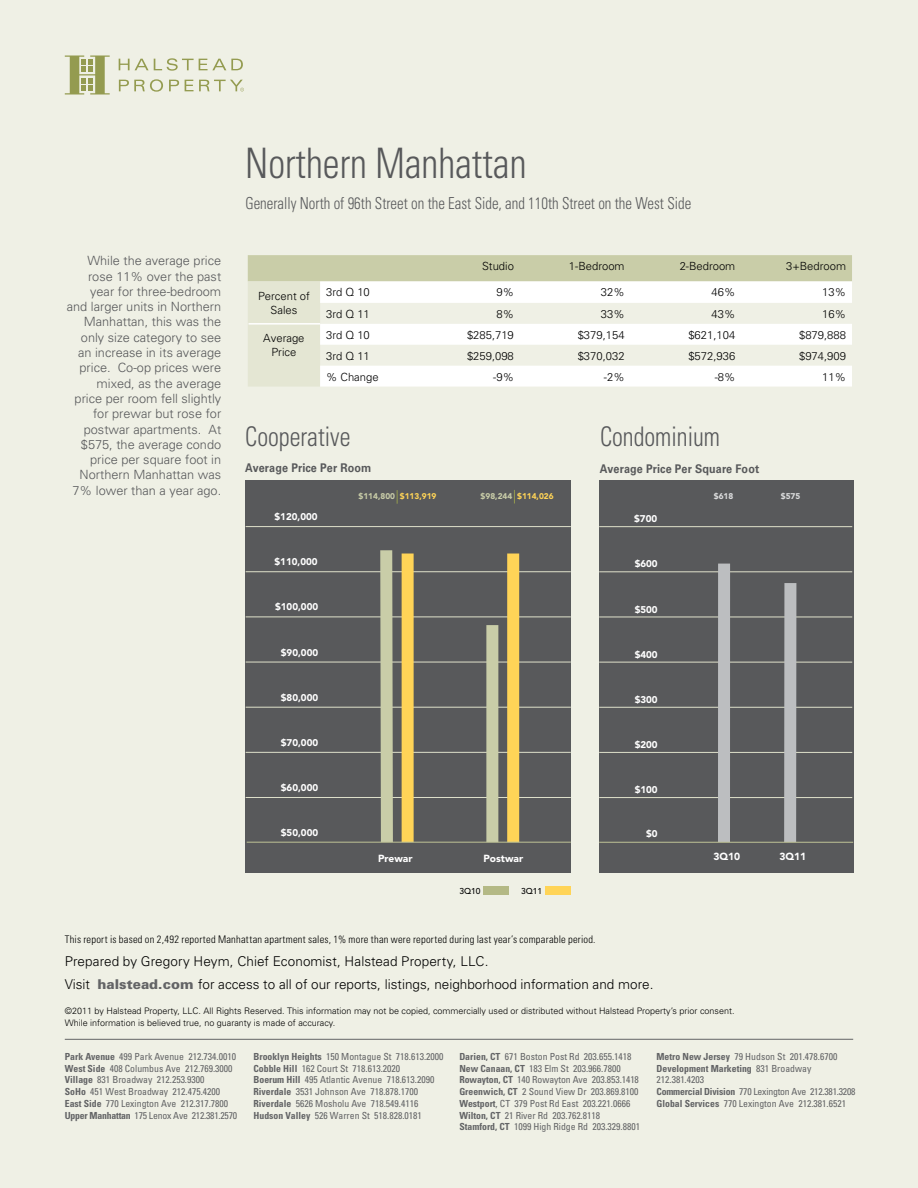
<style>
.page{position:relative;width:918px;height:1188px;background:#eff0e5}
.page>*{position:absolute;margin:0;border:0;box-sizing:border-box;transform-origin:0 0}
.t1{font:300 condensed 42px "Univers";color:#58595b;scale:.9 1}
.t2{font:300 condensed 27px "Univers";color:#58595b;scale:.9 1}
.t3{font:300 condensed 16.5px "Univers";color:#58595b;scale:.9 1}
.t4{font:300 13.5px "Univers";color:#000}
.t5{font:300 12.75px/15.3px "Univers";color:#58595b;text-align:right}
.t6{font:700 12px "Univers";letter-spacing:.01em;color:#58595b;scale:.9 1}
.t7{font:300 11.25px/13.5px "Univers";color:#000;text-align:center}
.t8{font:300 condensed 10.5px "Univers";letter-spacing:.025em;color:#000}
.t9{font:900 10.2px "Avenir";color:#fff}
.t10{font:condensed 9.75px/11.7px "Univers";color:#636466}
.t11{font:900 9.75px "Avenir";color:#fff}
.t12{font:300 9px/12px "Univers";color:#000}
.t13{font:500 8.4px "Avenir";color:#000}
.t14{font:900 8.25px "Avenir";color:#c9cda8}
.t15{font:900 8.25px "Avenir";color:#ffd457}
.t16{font:900 8.25px "Avenir";color:#dcddde}
.s1{color:#ffd457}
.s2{color:#c9cda8}
.s3{font-weight:900;color:#636466}
.s4{font-weight:700}
</style>
<div class="page">
<div style="left:246px;top:480px;width:325px;height:392px;background:#58595b"></div>
<hr style="left:246px;top:797px;width:325px;height:1px;background:#dfe1cb">
<hr style="left:246px;top:752px;width:325px;height:1px;background:#dfe1cb">
<hr style="left:246px;top:707px;width:325px;height:1px;background:#dfe1cb">
<hr style="left:246px;top:662px;width:325px;height:1px;background:#dfe1cb">
<hr style="left:246px;top:617px;width:325px;height:1px;background:#dfe1cb">
<hr style="left:246px;top:571px;width:325px;height:1px;background:#dfe1cb">
<hr style="left:246px;top:526px;width:325px;height:1px;background:#dfe1cb">
<div style="left:599px;top:480px;width:254px;height:393px;background:#58595b"></div>
<hr style="left:599px;top:797px;width:253px;height:1px;background:#dfe1cb">
<hr style="left:599px;top:752px;width:253px;height:1px;background:#dfe1cb">
<hr style="left:599px;top:707px;width:253px;height:1px;background:#dfe1cb">
<hr style="left:599px;top:662px;width:253px;height:1px;background:#dfe1cb">
<hr style="left:599px;top:617px;width:253px;height:1px;background:#dfe1cb">
<hr style="left:599px;top:572px;width:253px;height:1px;background:#dfe1cb">
<hr style="left:599px;top:526px;width:253px;height:1px;background:#dfe1cb">
<svg style="left:248px;top:255px;width:604px;height:132px;background:#d1d5b6"></svg>
<svg style="left:320px;top:281px;width:532px;height:106px;fill:#fff"></svg>
<hr style="left:249px;top:323px;width:71px;height:2px;background:#fff">
<div style="left:546px;top:886px;width:25px;height:9px;background:#ffd457"></div>
<div style="left:484px;top:886px;width:25px;height:9px;background:#b4b985"></div>
<div style="left:718px;top:564px;width:12px;height:278px;background:#bcbec0"></div>
<div style="left:784px;top:583px;width:12px;height:259px;background:#bcbec0"></div>
<hr style="left:599px;top:842px;width:254px;height:1px;background:#bfc396">
<svg style="left:119px;top:58px;width:124px;height:13px"></svg>
<svg style="left:119px;top:79px;width:44px;height:13px"></svg>
<svg style="left:169px;top:80px;width:10px;height:11px"></svg>
<svg style="left:65px;top:56px;width:45px;height:39px"></svg>
<svg style="left:185px;top:80px;width:59px;height:11px"></svg>
<hr style="left:65px;top:1039px;width:788px;height:1px;background:#636466">
<svg style="left:397px;top:490px;width:1px;height:14px"></svg>
<svg style="left:374px;top:550px;width:25px;height:292px"></svg>
<div style="left:402px;top:554px;width:12px;height:288px;background:#ffd457"></div>
<svg style="left:514px;top:490px;width:1px;height:13px"></svg>
<div style="left:486px;top:625px;width:12px;height:217px;background:#c9cda8"></div>
<div style="left:507px;top:554px;width:12px;height:288px;background:#ffd457"></div>
<hr style="left:247px;top:842px;width:324px;height:1px;background:#bfc396">
<h1 class="t1" style="left:245px;top:138px;width:314px">Northern Manhattan</h1>
<p class="t5" style="left:67px;top:253px;width:156px">While the average price rose 11% over the past year for three-bedroom and larger units in Northern<br>Manhattan, this was the only size category to see an increase in its average price. Co-op prices were mixed, as the average price per room fell slightly for prewar but rose for postwar apartments. At $575, the average condo price per square foot in<br>Northern Manhattan was<br>7% lower than a year ago.</p>
<h3 class="t3" style="left:245px;top:193px;width:497px">Generally North of 96th Street on the East Side, and 110th Street on the West Side</h3>
<p class="t7" style="left:482px;top:259px;width:33px">Studio</p>
<p class="t7" style="left:569px;top:259px;width:57px">1-Bedroom</p>
<p class="t7" style="left:680px;top:259px;width:57px">2-Bedroom</p>
<p class="t7" style="left:786px;top:259px;width:61px">3+Bedroom</p>
<p class="t7" style="left:258px;top:290px;width:53px">Percent of<br>Sales</p>
<p class="t7" style="left:326px;top:286px;width:45px">3rd Q 10</p>
<p class="t7" style="left:496px;top:286px;width:19px">9%</p>
<p class="t7" style="left:601px;top:286px;width:25px">32%</p>
<p class="t7" style="left:712px;top:286px;width:25px">46%</p>
<p class="t7" style="left:822px;top:286px;width:25px">13%</p>
<p class="t7" style="left:326px;top:307px;width:45px">3rd Q 11</p>
<p class="t7" style="left:496px;top:307px;width:19px">8%</p>
<p class="t7" style="left:601px;top:307px;width:25px">33%</p>
<p class="t7" style="left:712px;top:307px;width:25px">43%</p>
<p class="t7" style="left:822px;top:307px;width:25px">16%</p>
<p class="t7" style="left:263px;top:332px;width:43px">Average<br>Price</p>
<p class="t7" style="left:326px;top:328px;width:45px">3rd Q 10</p>
<p class="t7" style="left:467px;top:328px;width:48px">$285,719</p>
<p class="t7" style="left:578px;top:328px;width:48px">$379,154</p>
<p class="t7" style="left:688px;top:328px;width:48px">$621,104</p>
<p class="t7" style="left:799px;top:328px;width:48px">$879,888</p>
<p class="t7" style="left:326px;top:349px;width:45px">3rd Q 11</p>
<p class="t7" style="left:467px;top:349px;width:48px">$259,098</p>
<p class="t7" style="left:578px;top:349px;width:48px">$370,032</p>
<p class="t7" style="left:688px;top:349px;width:48px">$572,936</p>
<p class="t7" style="left:799px;top:349px;width:48px">$974,909</p>
<p class="t7" style="left:326px;top:370px;width:54px">% Change</p>
<p class="t7" style="left:493px;top:370px;width:22px">-9%</p>
<p class="t7" style="left:604px;top:370px;width:22px">-2%</p>
<p class="t7" style="left:715px;top:370px;width:22px">-8%</p>
<p class="t7" style="left:822px;top:370px;width:25px">11%</p>
<h2 class="t2" style="left:245px;top:421px;width:118px">Cooperative</h2>
<h2 class="t2" style="left:600px;top:421px;width:135px">Condominium</h2>
<p class="t6" style="left:245px;top:461px;width:142px">Average Price Per Room</p>
<p class="t6" style="left:600px;top:462px;width:178px">Average Price Per Square Foot</p>
<p class="t14" style="left:358px;top:491px;width:79px">$114,800 <span class="s1">$113,919</span></p>
<p class="t15" style="left:481px;top:491px;width:75px"><span class="s2">$98,244</span> $114,026</p>
<p class="t16" style="left:714px;top:491px;width:21px">$618</p>
<p class="t11" style="left:275px;top:511px;width:45px">$120,000</p>
<p class="t11" style="left:634px;top:512px;width:25px">$700</p>
<p class="t11" style="left:275px;top:556px;width:45px">$110,000</p>
<p class="t11" style="left:635px;top:557px;width:25px">$600</p>
<p class="t11" style="left:275px;top:601px;width:45px">$100,000</p>
<p class="t11" style="left:635px;top:603px;width:25px">$500</p>
<p class="t11" style="left:281px;top:646px;width:39px">$90,000</p>
<p class="t11" style="left:635px;top:648px;width:25px">$400</p>
<p class="t11" style="left:281px;top:691px;width:39px">$80,000</p>
<p class="t11" style="left:635px;top:694px;width:25px">$300</p>
<p class="t11" style="left:281px;top:737px;width:39px">$70,000</p>
<p class="t11" style="left:635px;top:739px;width:25px">$200</p>
<p class="t11" style="left:281px;top:782px;width:39px">$60,000</p>
<p class="t11" style="left:635px;top:783px;width:25px">$100</p>
<p class="t11" style="left:281px;top:826px;width:39px">$50,000</p>
<p class="t11" style="left:646px;top:828px;width:13px">$0</p>
<p class="t9" style="left:378px;top:852px;width:36px">Prewar</p>
<p class="t9" style="left:483px;top:852px;width:41px">Postwar</p>
<p class="t9" style="left:713px;top:851px;width:28px">3Q10</p>
<p class="t13" style="left:459px;top:887px;width:23px">3Q10</p>
<p class="t13" style="left:521px;top:886px;width:23px">3Q11</p>
<p class="t16" style="left:781px;top:491px;width:21px">$575</p>
<p class="t9" style="left:779px;top:851px;width:28px">3Q11</p>
<p class="t8" style="left:65px;top:933px;width:532px">This report is based on 2,492 reported Manhattan apartment sales, 1% more than were reported during last year’s comparable period.</p>
<h3 class="t4" style="left:65px;top:953px;width:425px">Prepared by Gregory Heym, Chief Economist, Halstead Property, LLC.</h3>
<p class="t12" style="left:65px;top:1005px;width:671px">©2011 by Halstead Property, LLC. All Rights Reserved. This information may not be copied, commercially used or distributed without Halstead Property’s prior consent.<br>While information is believed true, no guaranty is made of accuracy.</p>
<h3 class="t4" style="left:65px;top:977px;width:590px">Visit <span class="s3">halstead.com</span> for access to all of our reports, listings, neighborhood information and more.</h3>
<p class="t10" style="left:65px;top:1051px;width:174px"><span class="s4">Park Avenue</span> 499 Park Avenue 212.734.0010<br><span class="s4">West Side</span> 408 Columbus Ave 212.769.3000<br><span class="s4">Village</span> 831 Broadway 212.253.9300<br><span class="s4">SoHo</span> 451 West Broadway 212.475.4200<br><span class="s4">East Side</span> 770 Lexington Ave 212.317.7800<br><span class="s4">Upper Manhattan</span> 175 Lenox Ave 212.381.2570</p>
<p class="t10" style="left:254px;top:1051px;width:192px"><span class="s4">Brooklyn Heights</span> 150 Montague St 718.613.2000<br><span class="s4">Cobble Hill</span> 162 Court St 718.613.2020<br><span class="s4">Boerum Hill</span> 495 Atlantic Avenue 718.613.2090<br><span class="s4">Riverdale</span> 3531 Johnson Ave 718.878.1700<br><span class="s4">Riverdale</span> 5626 Mosholu Ave 718.549.4116<br><span class="s4">Hudson Valley</span> 526 Warren St 518.828.0181</p>
<p class="t10" style="left:459px;top:1051px;width:182px"><span class="s4">Darien, CT</span> 671 Boston Post Rd 203.655.1418<br><span class="s4">New Canaan, CT</span> 183 Elm St 203.966.7800<br><span class="s4">Rowayton, CT</span> 140 Rowayton Ave 203.853.1418<br><span class="s4">Greenwich, CT</span> 2 Sound View Dr 203.869.8100<br><span class="s4">Westport</span>, CT 379 Post Rd East 203.221.0666<br><span class="s4">Wilton, CT</span> 21 River Rd 203.762.8118<br><span class="s4">Stamford, CT</span> 1099 High Ridge Rd 203.329.8801</p>
<p class="t10" style="left:657px;top:1051px;width:201px"><span class="s4">Metro New Jersey</span> 79 Hudson St 201.478.6700<br><span class="s4">Development Marketing</span> 831 Broadway 212.381.4203<br><span class="s4">Commercial Division</span> 770 Lexington Ave 212.381.3208<br><span class="s4">Global Services</span> 770 Lexington Ave 212.381.6521</p>
</div>
